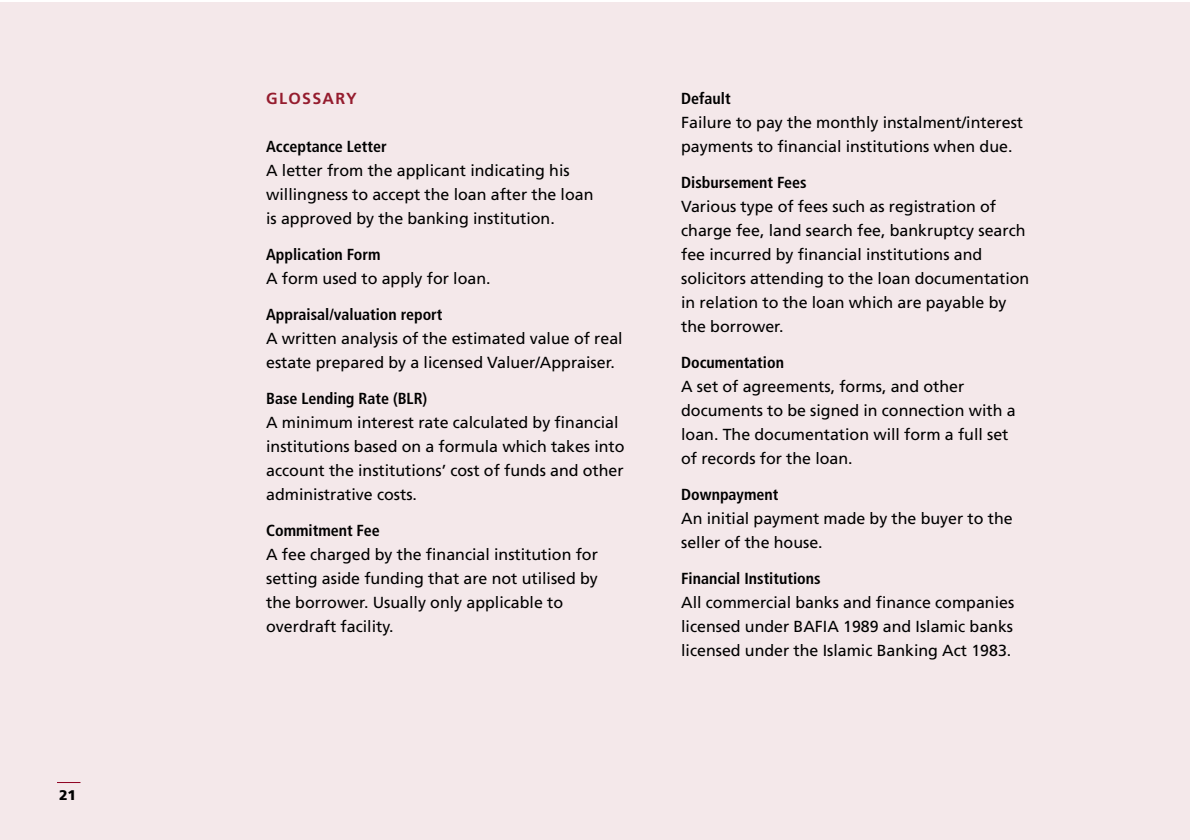
<style>
.page{position:relative;width:1190px;height:840px;background:#fff}
.page>*{position:absolute;margin:0;border:0;box-sizing:border-box;transform-origin:0 0}
.t1{font:16px/24px "Frutiger";color:#000}
.t2{font:700 condensed 16px "Frutiger";color:#000}
.t3{font:700 16px "Frutiger";letter-spacing:.085em;color:#951c2e}
.t4{font:900 14px "Frutiger";color:#000}
</style>
<div class="page">
<div style="left:0;top:2px;width:1190px;height:838px;background:#f4e8ea"></div>
<svg style="left:57px;top:782px;width:23px;height:1px"></svg>
<p class="t4" style="left:59px;top:790px;width:19px">21</p>
<p class="t3" style="left:266px;top:92px;width:92px">GLOSSARY</p>
<p class="t2" style="left:266px;top:140px;width:122px">Acceptance Letter</p>
<p class="t1" style="left:266px;top:160px;width:329px">A letter from the applicant indicating his willingness to accept the loan after the loan is approved by the banking institution.</p>
<p class="t2" style="left:266px;top:248px;width:116px">Application Form</p>
<p class="t1" style="left:266px;top:268px;width:226px">A form used to apply for loan.</p>
<p class="t2" style="left:266px;top:308px;width:178px">Appraisal/valuation report</p>
<p class="t1" style="left:266px;top:328px;width:358px">A written analysis of the estimated value of real estate prepared by a licensed Valuer/Appraiser.</p>
<p class="t2" style="left:266px;top:392px;width:163px">Base Lending Rate (BLR)</p>
<p class="t1" style="left:266px;top:412px;width:360px">A minimum interest rate calculated by financial institutions based on a formula which takes into account the institutions’ cost of funds and other administrative costs.</p>
<p class="t2" style="left:266px;top:524px;width:115px">Commitment Fee</p>
<p class="t1" style="left:266px;top:544px;width:333px">A fee charged by the financial institution for setting aside funding that are not utilised by the borrower. Usually only applicable to overdraft facility.</p>
<p class="t2" style="left:681px;top:92px;width:51px">Default</p>
<p class="t1" style="left:681px;top:112px;width:344px">Failure to pay the monthly instalment/interest payments to financial institutions when due.</p>
<p class="t2" style="left:681px;top:176px;width:127px">Disbursement Fees</p>
<p class="t1" style="left:681px;top:196px;width:350px">Various type of fees such as registration of charge fee, land search fee, bankruptcy search fee incurred by financial institutions and solicitors attending to the loan documentation in relation to the loan which are payable by the borrower.</p>
<p class="t2" style="left:681px;top:356px;width:104px">Documentation</p>
<p class="t1" style="left:681px;top:376px;width:336px">A set of agreements, forms, and other documents to be signed in connection with a loan. The documentation will form a full set of records for the loan.</p>
<p class="t2" style="left:681px;top:488px;width:99px">Downpayment</p>
<p class="t1" style="left:681px;top:508px;width:333px">An initial payment made by the buyer to the seller of the house.</p>
<p class="t2" style="left:681px;top:572px;width:141px">Financial Institutions</p>
<p class="t1" style="left:681px;top:592px;width:335px;text-align:justify">All commercial banks and finance companies licensed under BAFIA 1989 and Islamic banks licensed under the Islamic Banking Act 1983.</p>
</div>
